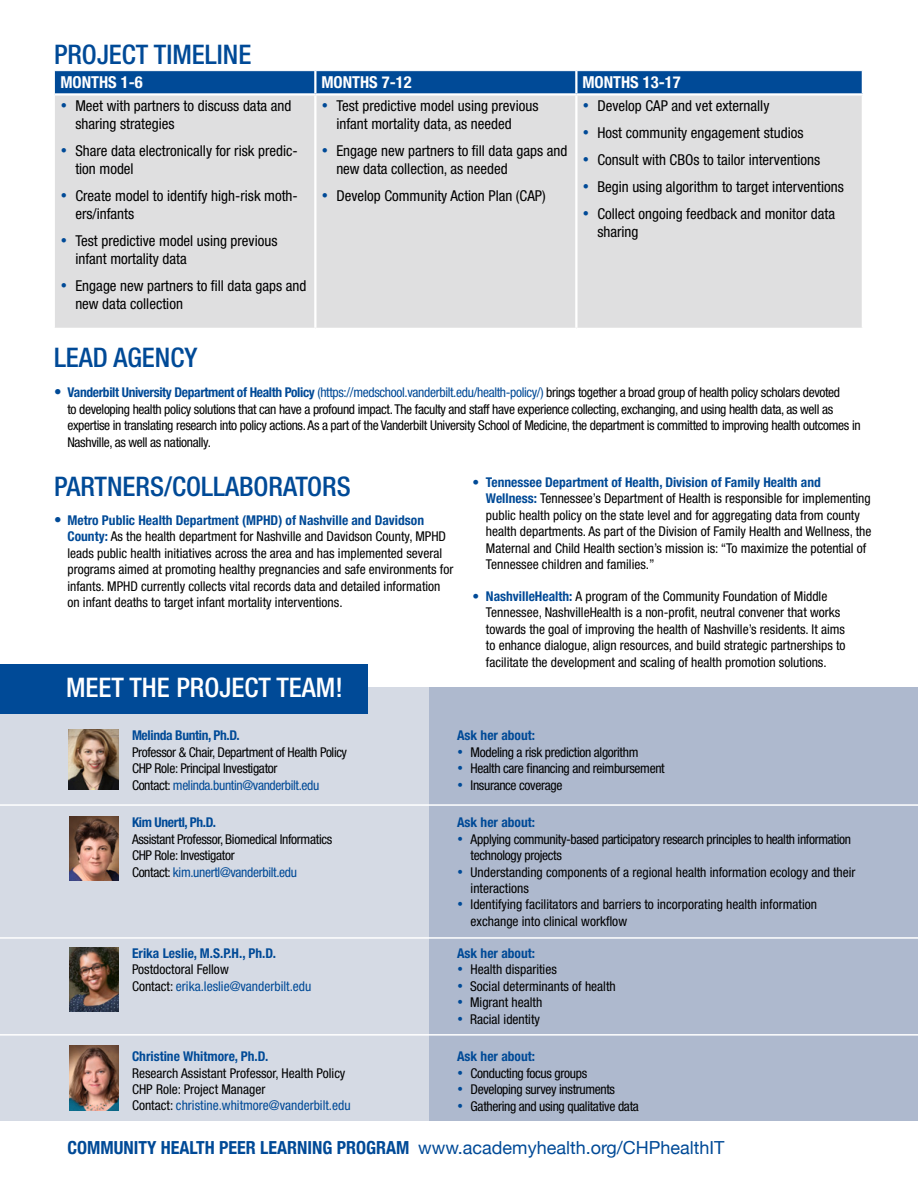
<style>
.page{position:relative;width:918px;height:1188px;background:#fff}
.page>*{position:absolute;margin:0;border:0;box-sizing:border-box;transform-origin:0 0}
.t1{font:500 condensed 27px "Helvetica Neue LT Std";color:#004a97}
.t2{font:500 condensed 27px "Helvetica Neue LT Std";color:#fff}
.t3{font:700 condensed 18px "Helvetica Neue";color:#004a97}
.t4{font:700 condensed 16.5px "Helvetica Neue LT Std";color:#fff}
.t5{font:condensed 15px/18px "Helvetica Neue LT Std";color:#000}
.t6{font:condensed 13.5px/16.5px "Helvetica Neue LT Std";color:#000}
.t7{font:condensed 13.5px/16.5px "Helvetica Neue LT Std";letter-spacing:-.025em;color:#000}
.t8{font:700 condensed 13.5px "Helvetica Neue LT Std";color:#004a97}
.t9{font:condensed 13.5px/16.5px "Helvetica Neue LT Std";color:#004a97}
.t10{font:700 condensed 13.5px "Helvetica Neue LT Std";letter-spacing:-.025em;color:#004a97}
.s1{color:#004a97}
.s2{font-size:15px;color:#004a97}
.s3{font-weight:700;color:#004a97}
.s4{color:#000}
.s5{font-weight:400;font-stretch:normal}
</style>
<div class="page">
<div style="left:0;top:687px;width:918px;height:433px;background:#d5dae4"></div>
<div style="left:0;top:664px;width:368px;height:50px;background:#004a97"></div>
<div style="left:429px;top:687px;width:489px;height:433px;background:#aeb9ce"></div>
<hr style="left:0;top:804px;width:918px;height:2px;background:#fff">
<div style="left:55px;top:96px;width:807px;height:232px;background:#dfdfe0"></div>
<div style="left:54px;top:71px;width:808px;height:23px;background:#004a97"></div>
<hr style="left:55px;top:93px;width:260px;height:3px;background:#fff">
<hr style="left:315px;top:93px;width:261px;height:3px;background:#fff">
<hr style="left:576px;top:93px;width:288px;height:3px;background:#fff">
<hr style="left:314px;top:71px;width:2px;height:22px;background:#fff">
<hr style="left:575px;top:71px;width:3px;height:22px;background:#fff">
<hr style="left:314px;top:96px;width:2px;height:232px;background:#fff">
<hr style="left:575px;top:96px;width:3px;height:232px;background:#fff">
<img style="left:69px;top:729px;width:49px;height:60px">
<img style="left:69px;top:816px;width:49px;height:64px">
<hr style="left:0;top:937px;width:918px;height:2px;background:#fff">
<hr style="left:0;top:1034px;width:918px;height:2px;background:#fff">
<img style="left:69px;top:947px;width:49px;height:65px">
<img style="left:69px;top:1046px;width:49px;height:64px">
<h1 class="t1" style="left:54px;top:39px;width:199px">PROJECT TIMELINE</h1>
<p class="t4" style="left:60px;top:73px;width:84px">MONTHS 1-6</p>
<p class="t4" style="left:321px;top:73px;width:92px">MONTHS 7-12</p>
<p class="t4" style="left:582px;top:73px;width:100px">MONTHS 13-17</p>
<p class="t5" style="left:75px;top:97px;width:218px;text-indent:-15px"><span class="s1">•</span> Meet with partners to discuss data and sharing strategies</p>
<p class="t5" style="left:75px;top:142px;width:224px;text-indent:-15px"><span class="s1">•</span> Share data electronically for risk predic&shy;tion model</p>
<p class="t5" style="left:75px;top:187px;width:224px;text-indent:-15px"><span class="s1">•</span> Create model to identify high-risk moth&shy;ers/infants</p>
<p class="t5" style="left:75px;top:232px;width:204px;text-indent:-15px"><span class="s1">•</span> Test predictive model using previous infant mortality data</p>
<p class="t5" style="left:75px;top:277px;width:233px;text-indent:-15px"><span class="s1">•</span> Engage new partners to fill data gaps and new data collection</p>
<p class="t5" style="left:582px;top:97px;width:189px"><span class="s1">•</span> Develop CAP and vet externally</p>
<p class="t5" style="left:582px;top:124px;width:223px"><span class="s1">•</span> Host community engagement studios</p>
<p class="t5" style="left:582px;top:151px;width:239px"><span class="s1">•</span> Consult with CBOs to tailor interventions</p>
<p class="t5" style="left:582px;top:178px;width:263px"><span class="s1">•</span> Begin using algorithm to target interventions</p>
<p class="t5" style="left:597px;top:205px;width:239px;text-indent:-15px"><span class="s1">•</span> Collect ongoing feedback and monitor data sharing</p>
<p class="t5" style="left:336px;top:97px;width:204px;text-indent:-15px"><span class="s1">•</span> Test predictive model using previous infant mortality data, as needed</p>
<p class="t5" style="left:336px;top:142px;width:233px;text-indent:-15px"><span class="s1">•</span> Engage new partners to fill data gaps and new data collection, as needed</p>
<p class="t5" style="left:321px;top:187px;width:226px"><span class="s1">•</span> Develop Community Action Plan (CAP)</p>
<h1 class="t1" style="left:54px;top:342px;width:145px">LEAD AGENCY</h1>
<p class="t7" style="left:67px;top:384px;width:795px;text-indent:-13px"><span class="s2">•</span> <span class="s3">Vanderbilt University Department of Health Policy</span> <span class="s1">(https://medschool.vanderbilt.edu/health-policy/)</span> brings together a broad group of health policy scholars devoted<br>to developing health policy solutions that can have a profound impact. The faculty and staff have experience collecting, exchanging, and using health data, as well as expertise in translating research into policy actions. As a part of the Vanderbilt University School of Medicine, the department is committed to improving health outcomes in Nashville, as well as nationally.</p>
<h1 class="t1" style="left:54px;top:471px;width:298px">PARTNERS/COLLABORATORS</h1>
<p class="t6" style="left:67px;top:512px;width:387px;text-indent:-13px"><span class="s2">•</span> <span class="s3">Metro Public Health Department (MPHD) of Nashville and Davidson County:</span> As the health department for Nashville and Davidson County, MPHD leads public health initiatives across the area and has implemented several programs aimed at promoting healthy pregnancies and safe environments for infants. MPHD currently collects vital records data and detailed information on infant deaths to target infant mortality interventions.</p>
<p class="t6" style="left:486px;top:474px;width:387px;text-indent:-14px"><span class="s3">• Tennessee Department of Health, Division of Family Health and Wellness:</span> Tennessee’s Department of Health is responsible for implementing public health policy on the state level and for aggregating data from county health departments. As part of the Division of Family Health and Wellness, the Maternal and Child Health section’s mission is: “To maximize the potential of Tennessee children and families.”</p>
<p class="t6" style="left:486px;top:587px;width:361px;text-indent:-13px"><span class="s3">• NashvilleHealth:</span> A program of the Community Foundation of Middle Tennessee, NashvilleHealth is a non-profit, neutral convener that works towards the goal of improving the health of Nashville’s residents. It aims to enhance dialogue, align resources, and build strategic partnerships to facilitate the development and scaling of health promotion solutions.</p>
<h1 class="t2" style="left:66px;top:672px;width:278px">MEET THE PROJECT TEAM!</h1>
<p class="t10" style="left:132px;top:727px;width:109px">Melinda Buntin, Ph.D.</p>
<p class="t7" style="left:132px;top:744px;width:217px">Professor &amp; Chair, Department of Health Policy<br>CHP Role: Principal Investigator<br>Contact: <span class="s1">melinda.buntin@vanderbilt.edu</span></p>
<p class="t10" style="left:132px;top:814px;width:86px">Kim Unertl, Ph.D.</p>
<p class="t7" style="left:132px;top:831px;width:202px">Assistant Professor, Biomedical Informatics<br>CHP Role: Investigator<br>Contact: <span class="s1">kim.unertl@vanderbilt.edu</span></p>
<p class="t8" style="left:132px;top:945px;width:146px">Erika Leslie, M.S.P.H., Ph.D.</p>
<p class="t9" style="left:132px;top:961px;width:181px"><span class="s4">Postdoctoral Fellow<br>Contact:</span> erika.leslie@vanderbilt.edu</p>
<p class="t8" style="left:457px;top:727px;width:79px">Ask her about:</p>
<p class="t7" style="left:457px;top:744px;width:183px"><span class="s1">•</span> Modeling a risk prediction algorithm</p>
<p class="t7" style="left:457px;top:760px;width:209px"><span class="s1">•</span> Health care financing and reimbursement</p>
<p class="t7" style="left:457px;top:777px;width:107px"><span class="s1">•</span> Insurance coverage</p>
<p class="t8" style="left:457px;top:814px;width:79px">Ask her about:</p>
<p class="t7" style="left:471px;top:831px;width:382px;text-indent:-14px"><span class="s1">•</span> Applying community-based participatory research principles to health information technology projects</p>
<p class="t6" style="left:471px;top:864px;width:387px;text-indent:-14px"><span class="s1">•</span> Understanding components of a regional health information ecology and their interactions</p>
<p class="t6" style="left:471px;top:896px;width:348px;text-indent:-14px"><span class="s1">•</span> Identifying facilitators and barriers to incorporating health information exchange into clinical workflow</p>
<p class="t8" style="left:457px;top:945px;width:79px">Ask her about:</p>
<p class="t6" style="left:457px;top:961px;width:101px"><span class="s1">•</span> Health disparities</p>
<p class="t6" style="left:457px;top:977px;width:160px"><span class="s1">•</span> Social determinants of health</p>
<p class="t6" style="left:457px;top:994px;width:87px"><span class="s1">•</span> Migrant health</p>
<p class="t6" style="left:457px;top:1010px;width:84px"><span class="s1">•</span> Racial identity</p>
<p class="t8" style="left:132px;top:1048px;width:138px">Christine Whitmore, Ph.D.</p>
<p class="t6" style="left:132px;top:1065px;width:220px">Research Assistant Professor, Health Policy<br>CHP Role: Project Manager<br>Contact: <span class="s1">christine.whitmore@vanderbilt.edu</span></p>
<p class="t8" style="left:457px;top:1048px;width:79px">Ask her about:</p>
<p class="t7" style="left:457px;top:1065px;width:132px"><span class="s1">•</span> Conducting focus groups</p>
<p class="t7" style="left:457px;top:1081px;width:159px"><span class="s1">•</span> Developing survey instruments</p>
<p class="t7" style="left:457px;top:1098px;width:183px"><span class="s1">•</span> Gathering and using qualitative data</p>
<h2 class="t3" style="left:68px;top:1133px;width:659px">COMMUNITY HEALTH PEER LEARNING PROGRAM <span class="s5">www.academyhealth.org/CHPhealthIT</span></h2>
</div>
